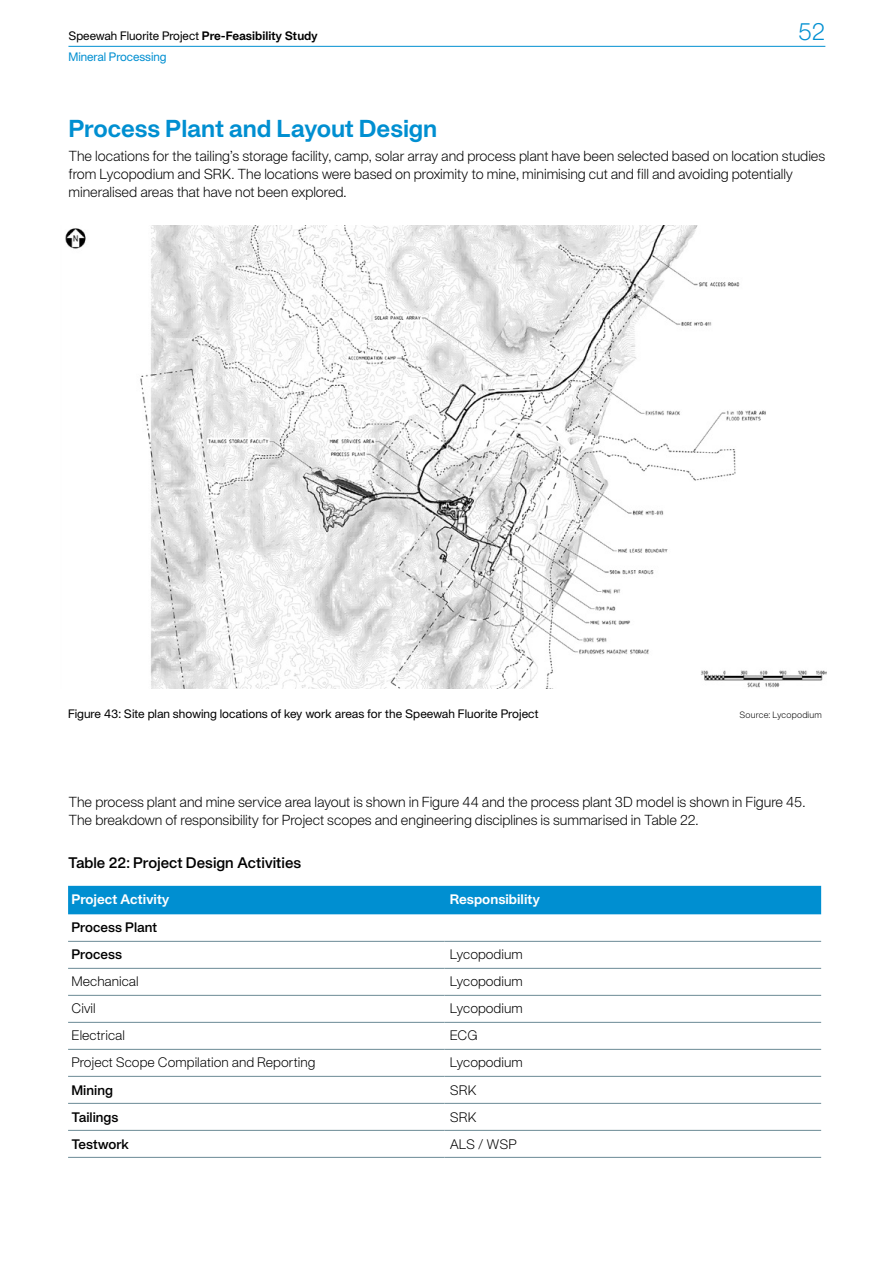
<style>
.page{position:relative;width:893px;height:1263px;background:#fff}
.page>*{position:absolute;margin:0;border:0;box-sizing:border-box;transform-origin:0 0}
.t1{font:24px "APK Protocol Bold";letter-spacing:-.01em;color:#008fd1}
.t2{font:24px "APK Protocol Light";color:#008fd1}
.t3{font:15px "APK Protocol Semi Bold";letter-spacing:-.005em;color:#000}
.t4{font:14.25px/18px "APK Protocol Light";letter-spacing:-.005em;color:#000}
.t5{font:13.5px "APK Protocol Light";color:#000}
.t6{font:13.5px/27px "APK Protocol Semi Bold";letter-spacing:-.005em;color:#000}
.t7{font:13.5px "APK Protocol Bold";letter-spacing:-.005em;color:#fff}
.t8{font:12px/20.5px "APK Protocol Regular";letter-spacing:-.005em;color:#000}
.t9{font:9px "APK Protocol Light";letter-spacing:.02em;color:#000}
.s1{font-family:"APK Protocol Bold"}
.s2{color:#008fd1}
</style>
<div class="page">
<hr style="left:68px;top:46px;width:757px;height:1px;background:#008fd1">
<img style="left:65px;top:225px;width:761px;height:463px">
<div style="left:68px;top:886px;width:753px;height:28px;background:#008fd1"></div>
<hr style="left:68px;top:941px;width:377px;height:1px;background:#6b8a95">
<hr style="left:445px;top:941px;width:376px;height:1px;background:#6b8a95">
<hr style="left:68px;top:968px;width:377px;height:1px;background:#6b8a95">
<hr style="left:445px;top:968px;width:376px;height:1px;background:#6b8a95">
<hr style="left:68px;top:995px;width:377px;height:1px;background:#6b8a95">
<hr style="left:445px;top:995px;width:376px;height:1px;background:#6b8a95">
<hr style="left:68px;top:1022px;width:377px;height:1px;background:#6b8a95">
<hr style="left:445px;top:1022px;width:376px;height:1px;background:#6b8a95">
<hr style="left:68px;top:1049px;width:377px;height:1px;background:#6b8a95">
<hr style="left:445px;top:1049px;width:376px;height:1px;background:#6b8a95">
<hr style="left:68px;top:1076px;width:377px;height:1px;background:#6b8a95">
<hr style="left:445px;top:1076px;width:376px;height:1px;background:#6b8a95">
<hr style="left:68px;top:1103px;width:377px;height:1px;background:#6b8a95">
<hr style="left:445px;top:1103px;width:376px;height:1px;background:#6b8a95">
<hr style="left:68px;top:1130px;width:377px;height:1px;background:#6b8a95">
<hr style="left:445px;top:1130px;width:376px;height:1px;background:#6b8a95">
<hr style="left:68px;top:1157px;width:377px;height:1px;background:#6b8a95">
<hr style="left:445px;top:1157px;width:376px;height:1px;background:#6b8a95">
<p class="t8" style="left:68px;top:25px;width:251px">Speewah Fluorite Project <span class="s1">Pre-Feasibility Study<br></span><span class="s2">Mineral Processing</span></p>
<h1 class="t2" style="left:798px;top:17px;width:29px">52</h1>
<h1 class="t1" style="left:68px;top:113px;width:370px">Process Plant and Layout Design</h1>
<p class="t4" style="left:68px;top:146px;width:758px">The locations for the tailing’s storage facility, camp, solar array and process plant have been selected based on location studies from Lycopodium and SRK. The locations were based on proximity to mine, minimising cut and fill and avoiding potentially mineralised areas that have not been explored.</p>
<p class="t8" style="left:68px;top:703px;width:472px">Figure 43: Site plan showing locations of key work areas for the Speewah Fluorite Project</p>
<p class="t9" style="left:739px;top:709px;width:84px">Source: Lycopodium</p>
<p class="t4" style="left:68px;top:793px;width:738px">The process plant and mine service area layout is shown in Figure 44 and the process plant 3D model is shown in Figure 45.<br>The breakdown of responsibility for Project scopes and engineering disciplines is summarised in Table 22.</p>
<p class="t3" style="left:68px;top:853px;width:235px">Table 22: Project Design Activities</p>
<p class="t7" style="left:71px;top:891px;width:100px">Project Activity</p>
<p class="t7" style="left:450px;top:891px;width:92px">Responsibility</p>
<p class="t6" style="left:71px;top:914px;width:87px">Process Plant<br>Process</p>
<p class="t5" style="left:450px;top:946px;width:74px">Lycopodium</p>
<p class="t5" style="left:71px;top:973px;width:69px">Mechanical</p>
<p class="t5" style="left:450px;top:973px;width:74px">Lycopodium</p>
<p class="t5" style="left:71px;top:1000px;width:26px">Civil</p>
<p class="t5" style="left:450px;top:1000px;width:74px">Lycopodium</p>
<p class="t5" style="left:71px;top:1027px;width:55px">Electrical</p>
<p class="t5" style="left:450px;top:1027px;width:29px">ECG</p>
<p class="t5" style="left:71px;top:1054px;width:245px">Project Scope Compilation and Reporting</p>
<p class="t5" style="left:450px;top:1054px;width:74px">Lycopodium</p>
<p class="t6" style="left:71px;top:1076px;width:43px">Mining</p>
<p class="t5" style="left:450px;top:1081px;width:28px">SRK</p>
<p class="t6" style="left:71px;top:1103px;width:49px">Tailings</p>
<p class="t5" style="left:450px;top:1108px;width:28px">SRK</p>
<p class="t6" style="left:71px;top:1130px;width:59px">Testwork</p>
<p class="t5" style="left:450px;top:1135px;width:69px">ALS / WSP</p>
</div>
